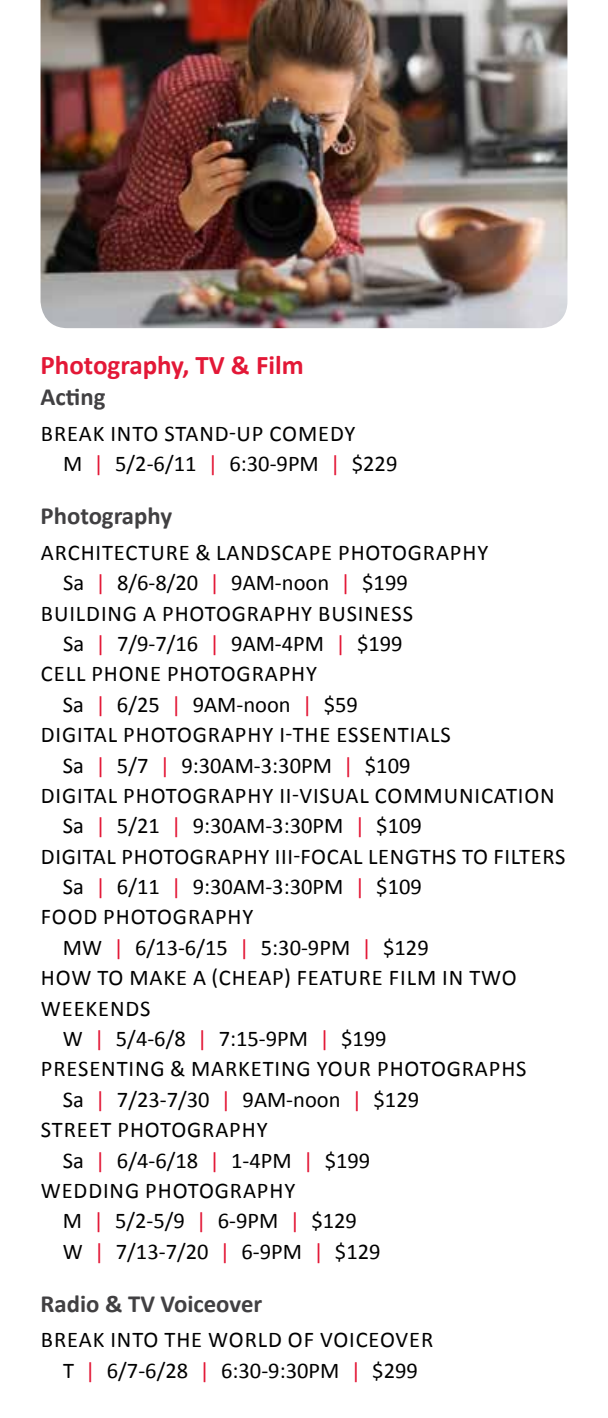
<style>
.page{position:relative;width:608px;height:1418px;background:#fff}
.page>*{position:absolute;margin:0;border:0;box-sizing:border-box;transform-origin:0 0}
.t1{font:700 27px "Calibri";color:#e31837}
.t2{font:700 24.75px "Calibri";color:#414042}
.t3{font:22.5px/30.4px "Calibri";letter-spacing:.04em;color:#000}
.t4{font:22.5px "Calibri";color:#000}
.s1{color:#e31837}
</style>
<div class="page">
<img style="left:40px;top:0;width:527px;height:328px">
<p class="t1" style="left:40px;top:348px;width:265px">Photography, TV &amp; Film</p>
<p class="t2" style="left:40px;top:381px;width:66px">Acting</p>
<p class="t3" style="left:63px;top:418px;width:336px;text-indent:-22px">BREAK INTO STAND-UP COMEDY<br>M <span class="s1">|</span> 5/2-6/11 <span class="s1">|</span> 6:30-9PM <span class="s1">|</span> $229</p>
<p class="t2" style="left:40px;top:500px;width:133px">Photography</p>
<p class="t3" style="left:41px;top:537px;width:448px">ARCHITECTURE &amp; LANDSCAPE PHOTOGRAPHY</p>
<p class="t4" style="left:63px;top:568px;width:346px">Sa <span class="s1">|</span> 8/6-8/20 <span class="s1">|</span> 9AM-noon <span class="s1">|</span> $199</p>
<p class="t3" style="left:41px;top:598px;width:373px">BUILDING A PHOTOGRAPHY BUSINESS</p>
<p class="t4" style="left:63px;top:629px;width:341px">Sa <span class="s1">|</span> 7/9-7/16 <span class="s1">|</span> 9AM-4PM <span class="s1">|</span> $199</p>
<p class="t3" style="left:41px;top:659px;width:278px">CELL PHONE PHOTOGRAPHY</p>
<p class="t4" style="left:63px;top:690px;width:296px">Sa <span class="s1">|</span> 6/25 <span class="s1">|</span> 9AM-noon <span class="s1">|</span> $59</p>
<p class="t3" style="left:41px;top:719px;width:411px">DIGITAL PHOTOGRAPHY I-THE ESSENTIALS</p>
<p class="t4" style="left:63px;top:751px;width:349px">Sa <span class="s1">|</span> 5/7 <span class="s1">|</span> 9:30AM-3:30PM <span class="s1">|</span> $109</p>
<p class="t3" style="left:41px;top:780px;width:515px">DIGITAL PHOTOGRAPHY II-VISUAL COMMUNICATION</p>
<p class="t4" style="left:63px;top:811px;width:360px">Sa <span class="s1">|</span> 5/21 <span class="s1">|</span> 9:30AM-3:30PM <span class="s1">|</span> $109</p>
<p class="t3" style="left:41px;top:841px;width:526px">DIGITAL PHOTOGRAPHY III-FOCAL LENGTHS TO FILTERS</p>
<p class="t4" style="left:63px;top:872px;width:360px">Sa <span class="s1">|</span> 6/11 <span class="s1">|</span> 9:30AM-3:30PM <span class="s1">|</span> $109</p>
<p class="t3" style="left:41px;top:902px;width:214px">FOOD PHOTOGRAPHY</p>
<p class="t4" style="left:63px;top:933px;width:367px">MW <span class="s1">|</span> 6/13-6/15 <span class="s1">|</span> 5:30-9PM <span class="s1">|</span> $129</p>
<p class="t3" style="left:41px;top:962px;width:477px">HOW TO MAKE A (CHEAP) FEATURE FILM IN TWO</p>
<p class="t3" style="left:41px;top:993px;width:111px">WEEKENDS</p>
<p class="t3" style="left:63px;top:1023px;width:325px">W <span class="s1">|</span> 5/4-6/8 <span class="s1">|</span> 7:15-9PM <span class="s1">|</span> $199</p>
<p class="t3" style="left:41px;top:1053px;width:487px">PRESENTING &amp; MARKETING YOUR PHOTOGRAPHS</p>
<p class="t4" style="left:63px;top:1085px;width:357px">Sa <span class="s1">|</span> 7/23-7/30 <span class="s1">|</span> 9AM-noon <span class="s1">|</span> $129</p>
<p class="t3" style="left:41px;top:1114px;width:228px">STREET PHOTOGRAPHY</p>
<p class="t4" style="left:63px;top:1145px;width:309px">Sa <span class="s1">|</span> 6/4-6/18 <span class="s1">|</span> 1-4PM <span class="s1">|</span> $199</p>
<p class="t3" style="left:41px;top:1175px;width:256px">WEDDING PHOTOGRAPHY</p>
<p class="t3" style="left:63px;top:1205px;width:295px">M <span class="s1">|</span> 5/2-5/9 <span class="s1">|</span> 6-9PM <span class="s1">|</span> $129</p>
<p class="t4" style="left:63px;top:1237px;width:319px">W <span class="s1">|</span> 7/13-7/20 <span class="s1">|</span> 6-9PM <span class="s1">|</span> $129</p>
<p class="t2" style="left:40px;top:1287px;width:223px">Radio &amp; TV Voiceover</p>
<p class="t3" style="left:41px;top:1324px;width:394px;text-align:center">BREAK INTO THE WORLD OF VOICEOVER<br>T <span class="s1">|</span> 6/7-6/28 <span class="s1">|</span> 6:30-9:30PM <span class="s1">|</span> $299</p>
</div>
